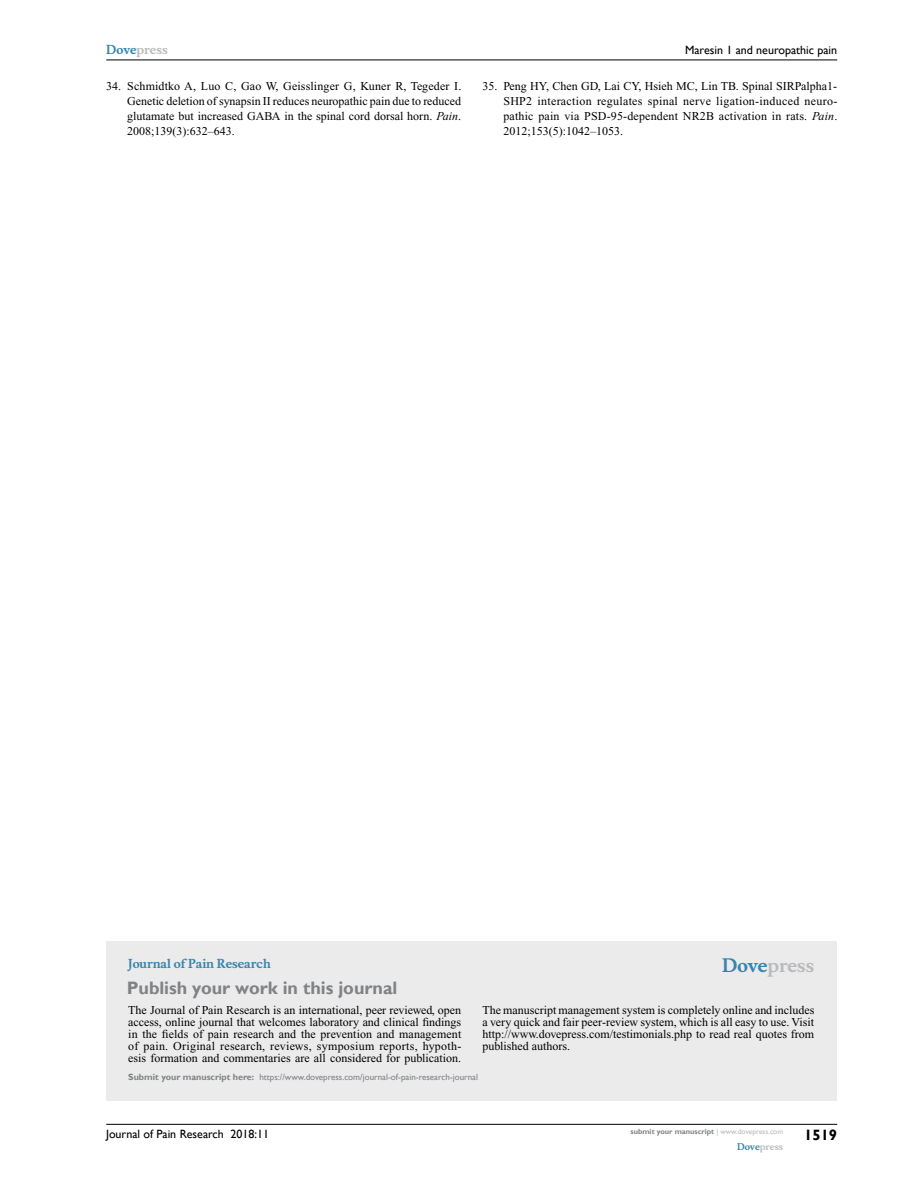
<style>
.page{position:relative;width:918px;height:1188px;background:#fff}
.page>*{position:absolute;margin:0;border:0;box-sizing:border-box;transform-origin:0 0}
.t1{font:700 18px "Gill Sans";color:#808285}
.t2{font:700 18px "Musee";color:#b8babc}
.t3{font:700 15px "Gill Sans";color:#000}
.t4{font:12px/12px "Times New Roman";color:#000;text-align:justify}
.t5{font:12px "Gill Sans";color:#000}
.t6{font:700 12px "Musee";color:#3785ad}
.t7{font:700 12px "Musee";color:#b8babc}
.t8{font:9px "Gill Sans";color:#808285}
.t9{font:700 9px "Musee";color:#b8babc}
.t10{font:700 7.5px "Gill Sans";color:#808285}
.s1{color:#3785ad}
.s2{font-style:italic}
.s3{font-weight:700}
.s4{font-weight:400;color:#b8babc}
</style>
<div class="page">
<div style="left:106px;top:941px;width:731px;height:159px;background:#ebebec"></div>
<hr style="left:106px;top:1124px;width:731px;height:1px;background:#000">
<hr style="left:106px;top:60px;width:731px;height:1px;background:#000">
<p class="t7" style="left:106px;top:43px;width:63px"><span class="s1">Dove</span>press</p>
<p class="t5" style="left:685px;top:43px;width:154px">Maresin 1 and neuropathic pain</p>
<p class="t4" style="left:127px;top:79px;width:336px;line-height:15px;text-indent:-21px">34. Schmidtko A, Luo C, Gao W, Geisslinger G, Kuner R, Tegeder I.<br>Genetic deletion of synapsin II reduces neuropathic pain due to reduced glutamate but increased GABA in the spinal cord dorsal horn. <span class="s2">Pain</span>.<br>2008;139(3):632–643.</p>
<p class="t4" style="left:503px;top:79px;width:336px;line-height:15px;text-indent:-21px">35. Peng HY, Chen GD, Lai CY, Hsieh MC, Lin TB. Spinal SIRPalpha1- SHP2 interaction regulates spinal nerve ligation-induced neuro&shy;pathic pain via PSD-95-dependent NR2B activation in rats. <span class="s2">Pain</span>.<br>2012;153(5):1042–1053.</p>
<p class="t6" style="left:128px;top:956px;width:144px">Journal of Pain Research</p>
<h1 class="t1" style="left:127px;top:977px;width:272px">Publish your work in this journal</h1>
<h1 class="t2" style="left:722px;top:955px;width:94px"><span class="s1">Dove</span>press</h1>
<p class="t4" style="left:128px;top:1004px;width:335px">The Journal of Pain Research is an international, peer reviewed, open access, online journal that welcomes laboratory and clinical findings in the fields of pain research and the prevention and management of pain. Original research, reviews, symposium reports, hypoth&shy;esis formation and commentaries are all considered for publication.</p>
<p class="t4" style="left:482px;top:1004px;width:334px">The manuscript management system is completely online and includes a very quick and fair peer-review system, which is all easy to use. Visit http://www.dovepress.com/testimonials.php to read real quotes from published authors.</p>
<p class="t8" style="left:128px;top:1072px;width:351px"><span class="s3">Submit your manuscript here:</span> https://www.dovepress.com/journal-of-pain-research-journal</p>
<p class="t5" style="left:106px;top:1127px;width:164px">Journal of Pain Research 2018:11</p>
<p class="t10" style="left:631px;top:1127px;width:154px">submit your manuscript <span class="s4">| www.dovepress.com</span></p>
<p class="t9" style="left:737px;top:1141px;width:48px"><span class="s1">Dove</span>press</p>
<p class="t3" style="left:804px;top:1126px;width:35px">1519</p>
</div>
